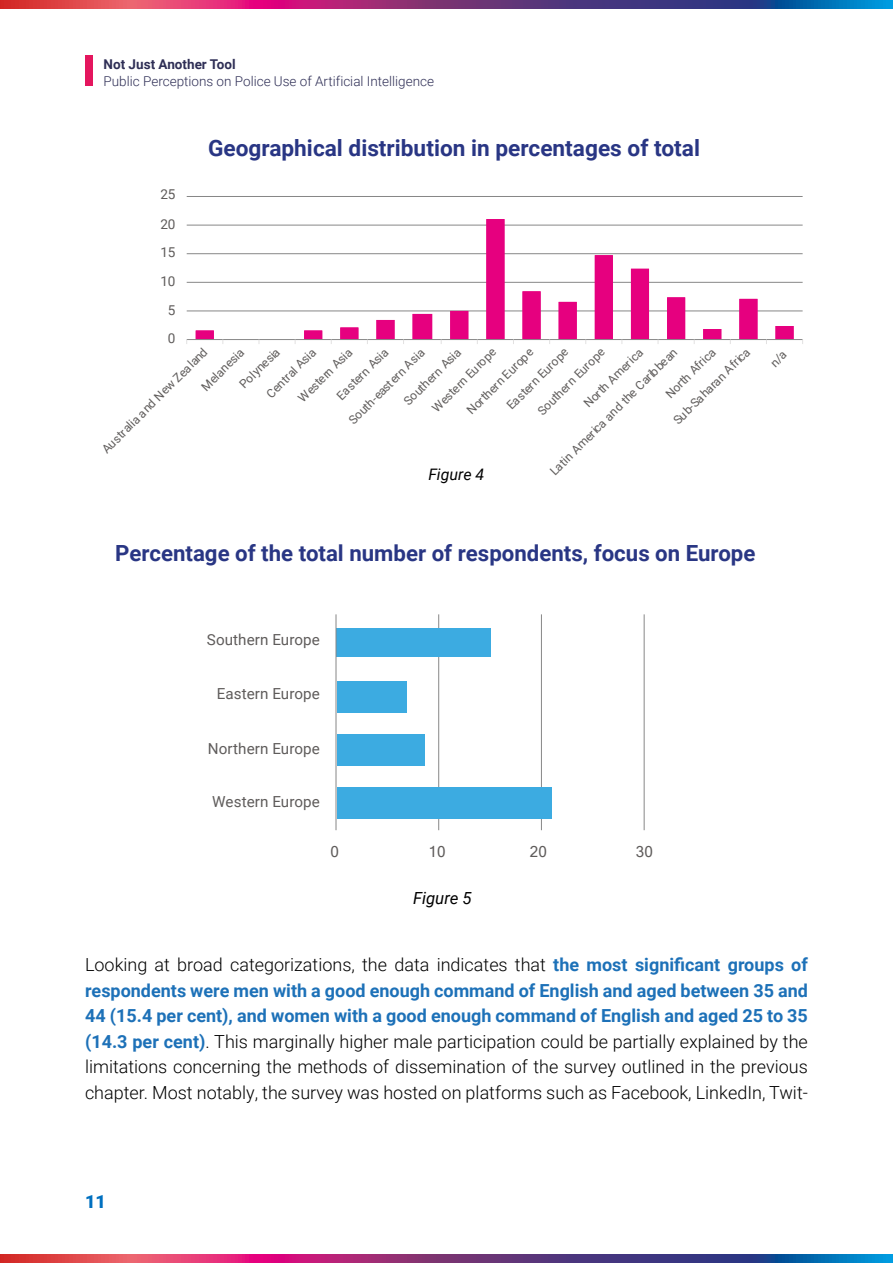
<style>
.page{position:relative;width:893px;height:1263px;background:#fff}
.page>*{position:absolute;margin:0;border:0;box-sizing:border-box;transform-origin:0 0}
.t1{font:700 22.65px "Roboto";color:#293684}
.t2{font:700 22.2px "Roboto";color:#293684}
.t3{font:300 18px/25.5px "Roboto";color:#000;text-align:justify}
.t4{font:900 18px "Roboto";color:#0070c0}
.t5{font:italic 16.65px "Roboto";color:#000}
.t6{font:italic 15.9px "Roboto";color:#000}
.t7{font:15.15px "Roboto";letter-spacing:.005em;color:#5f5c5b}
.t8{font:15.15px "Microsoft Sans Serif";color:#5f5c5b}
.t9{font:300 13.5px "Roboto";color:#2f2f56}
.t10{font:700 13.5px "Roboto";color:#2f2f56}
.t11{font:13.5px "Roboto";color:#5f5c5b}
.t12{font:12px/24.6px "Roboto";color:#5f5c5b}
.s1{font-weight:700;color:#1d71b8}
</style>
<div class="page">
<div style="left:85px;top:55px;width:8px;height:31px;background:#e4165e"></div>
<svg style="left:0;top:1254px;width:893px;height:9px;background:#813d7b"></svg>
<svg style="left:0;top:0;width:893px;height:8px;background:#813d7b"></svg>
<hr style="left:438px;top:614px;width:1px;height:216px;background:#878787">
<hr style="left:541px;top:614px;width:1px;height:216px;background:#878787">
<hr style="left:644px;top:614px;width:1px;height:216px;background:#878787">
<div style="left:337px;top:628px;width:154px;height:28px;background:#3cabe1"></div>
<div style="left:337px;top:681px;width:69px;height:31px;background:#3cabe1"></div>
<div style="left:337px;top:734px;width:87px;height:32px;background:#3cabe1"></div>
<div style="left:337px;top:788px;width:214px;height:31px;background:#3cabe1"></div>
<hr style="left:336px;top:614px;width:1px;height:216px;background:#878787">
<hr style="left:187px;top:311px;width:616px;height:1px;background:#878787">
<hr style="left:187px;top:282px;width:616px;height:1px;background:#878787">
<hr style="left:187px;top:253px;width:616px;height:1px;background:#878787">
<hr style="left:187px;top:225px;width:616px;height:1px;background:#878787">
<hr style="left:187px;top:196px;width:616px;height:1px;background:#878787">
<svg style="left:196px;top:219px;width:598px;height:120px"></svg>
<hr style="left:187px;top:339px;width:616px;height:1px;background:#878787">
<p class="t10" style="left:104px;top:55px;width:134px">Not Just Another Tool</p>
<p class="t9" style="left:104px;top:71px;width:332px">Public Perceptions on Police Use of Artificial Intelligence</p>
<p class="t11" style="left:160px;top:184px;width:17px">25</p>
<p class="t11" style="left:160px;top:215px;width:17px">20</p>
<p class="t11" style="left:160px;top:243px;width:17px">15</p>
<p class="t11" style="left:160px;top:272px;width:17px">10</p>
<p class="t11" style="left:168px;top:300px;width:9px">5</p>
<p class="t11" style="left:168px;top:329px;width:9px">0</p>
<p class="t1" style="left:208px;top:132px;width:493px">Geographical distribution in percentages of total</p>
<p class="t12" style="left:95px;top:442px;width:144px;rotate:-45deg">Australia and New Zealand</p>
<p class="t12" style="left:425px;top:401px;width:86px;rotate:-45deg">Western Europe</p>
<p class="t12" style="left:482px;top:381px;width:83px;text-indent:-32px;rotate:-45deg">Northern Europe<br>Eastern Europe</p>
<p class="t12" style="left:531px;top:404px;width:90px;rotate:-45deg">Southern Europe</p>
<p class="t12" style="left:259px;top:387px;width:66px;rotate:-45deg">Central Asia</p>
<p class="t12" style="left:194px;top:380px;width:56px;rotate:-45deg">Melanesia</p>
<p class="t12" style="left:232px;top:377px;width:53px;rotate:-45deg">Polynesia</p>
<p class="t12" style="left:291px;top:391px;width:72px;rotate:-45deg">Western Asia</p>
<p class="t12" style="left:330px;top:388px;width:69px;rotate:-45deg">Eastern Asia</p>
<p class="t12" style="left:342px;top:413px;width:103px;rotate:-45deg">South-eastern Asia</p>
<p class="t12" style="left:397px;top:394px;width:77px;rotate:-45deg">Southern Asia</p>
<p class="t12" style="left:650px;top:396px;width:104px;line-height:24.2px;text-indent:13px;rotate:-45deg">North Africa<br>Sub-Saharan Africa</p>
<p class="t12" style="left:526px;top:447px;width:176px;line-height:24px;text-indent:72px;rotate:-45deg">North America<br>Latin America and the Caribbean</p>
<p class="t6" style="left:428px;top:463px;width:57px">Figure 4</p>
<p class="t2" style="left:115px;top:537px;width:642px">Percentage of the total number of respondents, focus on Europe</p>
<p class="t7" style="left:207px;top:629px;width:114px">Southern Europe</p>
<p class="t7" style="left:217px;top:682px;width:105px">Eastern Europe</p>
<p class="t7" style="left:208px;top:738px;width:113px">Northern Europe</p>
<p class="t7" style="left:212px;top:791px;width:109px">Western Europe</p>
<p class="t8" style="left:331px;top:843px;width:10px">0</p>
<p class="t8" style="left:429px;top:843px;width:18px">10</p>
<p class="t8" style="left:530px;top:843px;width:18px">20</p>
<p class="t8" style="left:636px;top:843px;width:18px">30</p>
<p class="t5" style="left:413px;top:886px;width:60px">Figure 5</p>
<p class="t3" style="left:85px;top:951px;width:724px">Looking at broad categorizations, the data indicates that <span class="s1">the most significant groups of respondents were men with a good enough command of English and aged between 35 and 44 (15.4 per cent), and women with a good enough command of English and aged 25 to 35 (14.3 per cent)</span>. This marginally higher male participation could be partially explained by the limitations concerning the methods of dissemination of the survey outlined in the previous chapter. Most notably, the survey was hosted on platforms such as Facebook, LinkedIn, Twit-</p>
<p class="t4" style="left:85px;top:1189px;width:22px">11</p>
</div>
